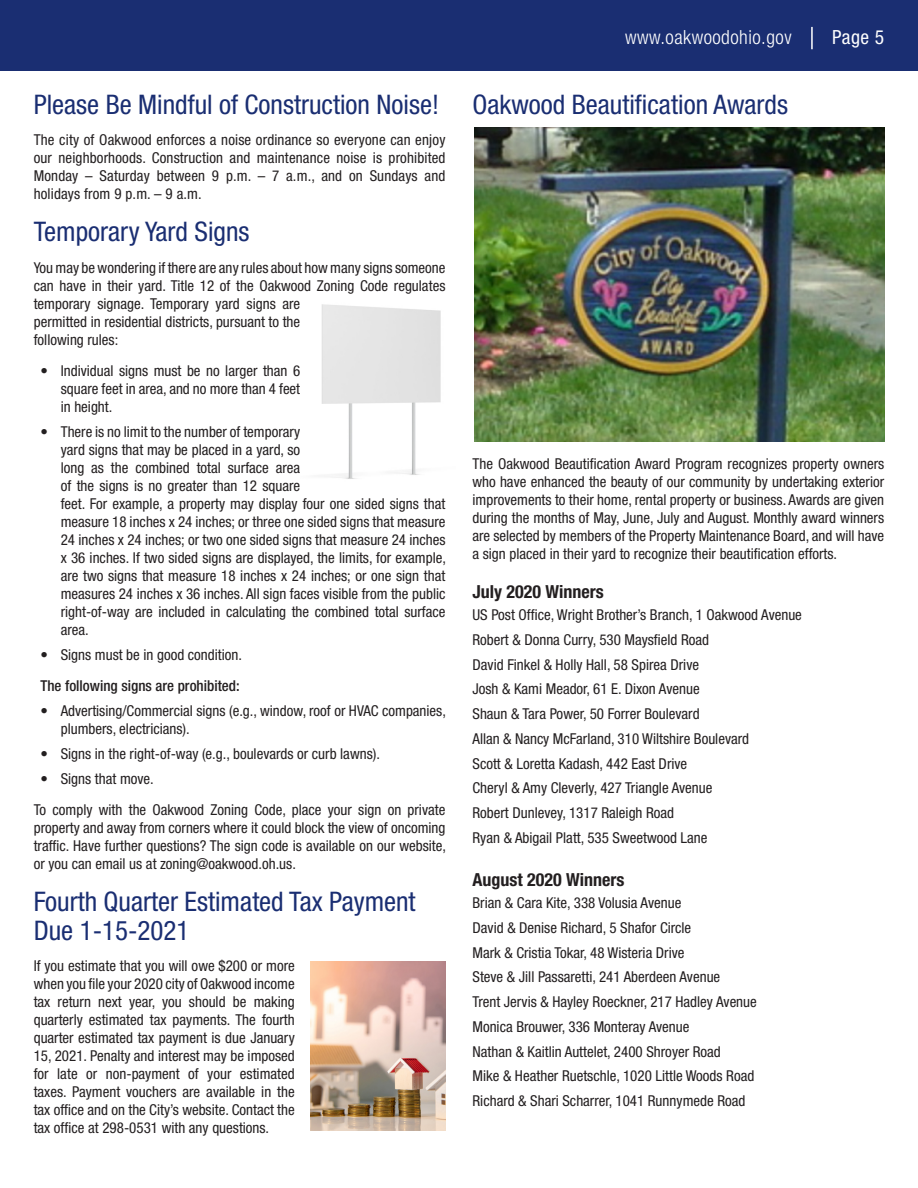
<style>
.page{position:relative;width:918px;height:1188px;background:#fff}
.page>*{position:absolute;margin:0;border:0;box-sizing:border-box;transform-origin:0 0}
.City_Head{font:condensed 27px/28.5px "Helvetica Neue LT Std";color:#1a2e72}
.t1{font:300 condensed 19.5px "Helvetica Neue LT Std";letter-spacing:.025em;color:#fff}
.t2{font:condensed 19.5px "Helvetica Neue LT Std";color:#fff}
.Body_Copy_small{font:700 condensed 18px "Helvetica Neue LT Std";color:#231f20}
.Body_Copy_small-2{font:condensed 15px/18px "Helvetica Neue LT Std";color:#231f20;text-align:justify}
.Body_Copy_small-3{font:500 condensed 15px "Helvetica Neue LT Std";color:#231f20}
</style>
<div class="page">
<img style="left:310px;top:961px;width:136px;height:169px">
<img style="left:474px;top:127px;width:410px;height:315px">
<img style="left:321px;top:304px;width:120px;height:175px">
<div style="left:0;top:0;width:918px;height:71px;background:#1a2e72"></div>
<hr style="left:811px;top:27px;width:2px;height:22px;background:#fff">
<p class="City_Head" style="left:34px;top:90px;width:407px">Please Be Mindful of Construction Noise!</p>
<p class="Body_Copy_small-2" style="left:34px;top:131px;width:413px">The city of Oakwood enforces a noise ordinance so everyone can enjoy our neighborhoods. Construction and maintenance noise is prohibited Monday – Saturday between 9 p.m. – 7 a.m., and on Sundays and holidays from 9 p.m. – 9 a.m.</p>
<p class="City_Head" style="left:34px;top:217px;width:217px">Temporary Yard Signs</p>
<p class="Body_Copy_small-2" style="left:34px;top:258px;width:413px;text-align:left">You may be wondering if there are any rules about how many signs someone can have in their yard. Title 12 of the Oakwood Zoning Code regulates temporary signage. Temporary yard signs are<br>permitted in residential districts, pursuant to the<br>following rules:</p>
<p class="Body_Copy_small-2" style="left:61px;top:362px;width:241px;text-indent:-20px">• Individual signs must be no larger than 6 square feet in area, and no more than 4 feet in height.</p>
<p class="Body_Copy_small-2" style="left:61px;top:423px;width:387px;text-align:left;text-indent:-20px">• There is no limit to the number of temporary<br>yard signs that may be placed in a yard, so<br>long as the combined total surface area<br>of the signs is no greater than 12 square<br>feet. For example, a property may display four one sided signs that measure 18 inches x 24 inches; or three one sided signs that measure 24 inches x 24 inches; or two one sided signs that measure 24 inches x 36 inches. If two sided signs are displayed, the limits, for example, are two signs that measure 18 inches x 24 inches; or one sign that measures 24 inches x 36 inches. All sign faces visible from the public right-of-way are included in calculating the combined total surface area.</p>
<p class="Body_Copy_small-2" style="left:40px;top:645px;width:203px">• Signs must be in good condition.</p>
<p class="Body_Copy_small-3" style="left:40px;top:677px;width:201px">The following signs are prohibited:</p>
<p class="Body_Copy_small-2" style="left:61px;top:702px;width:387px;text-indent:-20px">• Advertising/Commercial signs (e.g., window, roof or HVAC companies, plumbers, electricians).</p>
<p class="Body_Copy_small-2" style="left:40px;top:744px;width:341px">• Signs in the right-of-way (e.g., boulevards or curb lawns).</p>
<p class="Body_Copy_small-2" style="left:40px;top:769px;width:115px">• Signs that move.</p>
<p class="Body_Copy_small-2" style="left:34px;top:801px;width:414px">To comply with the Oakwood Zoning Code, place your sign on private property and away from corners where it could block the view of oncoming traffic. Have further questions? The sign code is available on our website, or you can email us at zoning@oakwood.oh.us.</p>
<p class="City_Head" style="left:34px;top:887px;width:383px">Fourth Quarter Estimated Tax Payment<br>Due 1-15-2021</p>
<p class="Body_Copy_small-2" style="left:34px;top:957px;width:263px">If you estimate that you will owe $200 or more when you file your 2020 city of Oakwood income tax return next year, you should be making quarterly estimated tax payments. The fourth quarter estimated tax payment is due January 15, 2021. Penalty and interest may be imposed for late or non-payment of your estimated taxes. Payment vouchers are available in the tax office and on the City’s website. Contact the tax office at 298-0531 with any questions.</p>
<h2 class="t1" style="left:625px;top:26px;width:168px">www.oakwoodohio.gov</h2>
<h2 class="t2" style="left:832px;top:26px;width:54px">Page 5</h2>
<p class="City_Head" style="left:472px;top:90px;width:317px">Oakwood Beautification Awards</p>
<p class="Body_Copy_small-2" style="left:472px;top:455px;width:413px">The Oakwood Beautification Award Program recognizes property owners who have enhanced the beauty of our community by undertaking exterior improvements to their home, rental property or business. Awards are given during the months of May, June, July and August. Monthly award winners are selected by members of the Property Maintenance Board, and will have a sign placed in their yard to recognize their beautification efforts.</p>
<p class="Body_Copy_small" style="left:472px;top:580px;width:133px">July 2020 Winners</p>
<p class="Body_Copy_small-2" style="left:472px;top:606px;width:331px">US Post Office, Wright Brother’s Branch, 1 Oakwood Avenue</p>
<p class="Body_Copy_small-2" style="left:472px;top:630px;width:238px">Robert &amp; Donna Curry, 530 Maysfield Road</p>
<p class="Body_Copy_small-2" style="left:472px;top:655px;width:228px">David Finkel &amp; Holly Hall, 58 Spirea Drive</p>
<p class="Body_Copy_small-2" style="left:472px;top:680px;width:229px">Josh &amp; Kami Meador, 61 E. Dixon Avenue</p>
<p class="Body_Copy_small-2" style="left:472px;top:705px;width:229px">Shaun &amp; Tara Power, 50 Forrer Boulevard</p>
<p class="Body_Copy_small-2" style="left:472px;top:729px;width:278px">Allan &amp; Nancy McFarland, 310 Wiltshire Boulevard</p>
<p class="Body_Copy_small-2" style="left:472px;top:754px;width:216px">Scott &amp; Loretta Kadash, 442 East Drive</p>
<p class="Body_Copy_small-2" style="left:472px;top:779px;width:242px">Cheryl &amp; Amy Cleverly, 427 Triangle Avenue</p>
<p class="Body_Copy_small-2" style="left:472px;top:804px;width:203px">Robert Dunlevey, 1317 Raleigh Road</p>
<p class="Body_Copy_small-2" style="left:472px;top:828px;width:237px">Ryan &amp; Abigail Platt, 535 Sweetwood Lane</p>
<p class="Body_Copy_small" style="left:472px;top:868px;width:153px">August 2020 Winners</p>
<p class="Body_Copy_small-2" style="left:472px;top:894px;width:210px">Brian &amp; Cara Kite, 338 Volusia Avenue</p>
<p class="Body_Copy_small-2" style="left:472px;top:919px;width:220px">David &amp; Denise Richard, 5 Shafor Circle</p>
<p class="Body_Copy_small-2" style="left:472px;top:943px;width:214px">Mark &amp; Cristia Tokar, 48 Wisteria Drive</p>
<p class="Body_Copy_small-2" style="left:472px;top:968px;width:249px">Steve &amp; Jill Passaretti, 241 Aberdeen Avenue</p>
<p class="Body_Copy_small-2" style="left:472px;top:993px;width:286px">Trent Jervis &amp; Hayley Roeckner, 217 Hadley Avenue</p>
<p class="Body_Copy_small-2" style="left:472px;top:1018px;width:219px">Monica Brouwer, 336 Monteray Avenue</p>
<p class="Body_Copy_small-2" style="left:472px;top:1042px;width:250px">Nathan &amp; Kaitlin Auttelet, 2400 Shroyer Road</p>
<p class="Body_Copy_small-2" style="left:472px;top:1067px;width:283px">Mike &amp; Heather Ruetschle, 1020 Little Woods Road</p>
<p class="Body_Copy_small-2" style="left:472px;top:1092px;width:274px">Richard &amp; Shari Scharrer, 1041 Runnymede Road</p>
</div>
